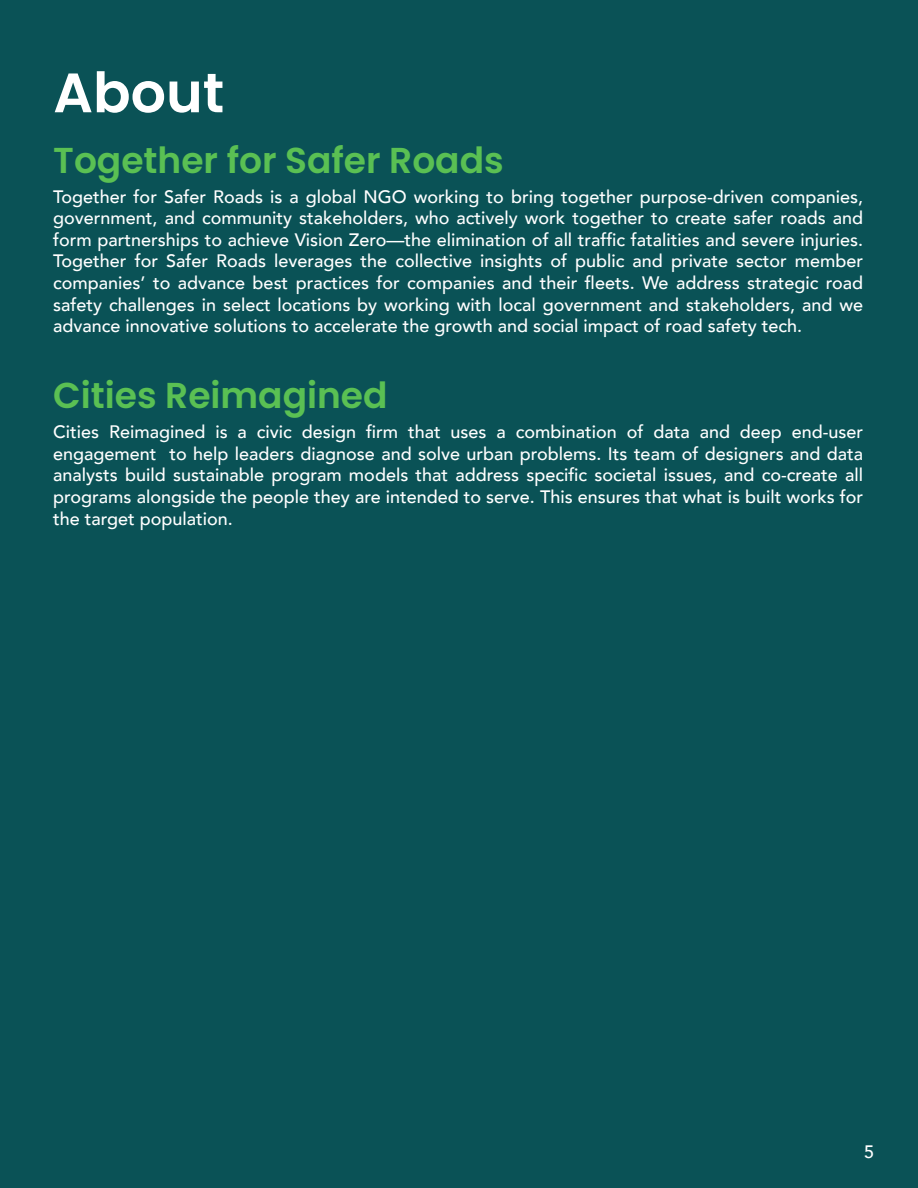
<style>
.page{position:relative;width:918px;height:1188px;background:#0a5256}
.page>*{position:absolute;margin:0;border:0;box-sizing:border-box;transform-origin:0 0}
.t1{font:600 55.5px "Poppins";color:#fff}
.t2{font:600 36px "Poppins";color:#5ac053}
.t3{font:500 18px/21.6px "Avenir";color:#fff;text-align:justify}
</style>
<div class="page">
<h1 class="t1" style="left:53px;top:61px;width:172px">About</h1>
<h2 class="t2" style="left:53px;top:139px;width:452px">Together for Safer Roads</h2>
<p class="t3" style="left:53px;top:185px;width:812px">Together for Safer Roads is a global NGO working to bring together purpose-driven companies, government, and community stakeholders, who actively work together to create safer roads and form partnerships to achieve Vision Zero—the elimination of all traffic fatalities and severe injuries.<br>Together for Safer Roads leverages the collective insights of public and private sector member companies’ to advance best practices for companies and their fleets. We address strategic road safety challenges in select locations by working with local government and stakeholders, and we advance innovative solutions to accelerate the growth and social impact of road safety tech.</p>
<h2 class="t2" style="left:53px;top:375px;width:336px">Cities Reimagined</h2>
<p class="t3" style="left:53px;top:420px;width:812px">Cities Reimagined is a civic design firm that uses a combination of data and deep end-user engagement to help leaders diagnose and solve urban problems. Its team of designers and data analysts build sustainable program models that address specific societal issues, and co-create all programs alongside the people they are intended to serve. This ensures that what is built works for the target population.</p>
<p class="t3" style="left:864px;top:1140px;width:12px">5</p>
</div>
